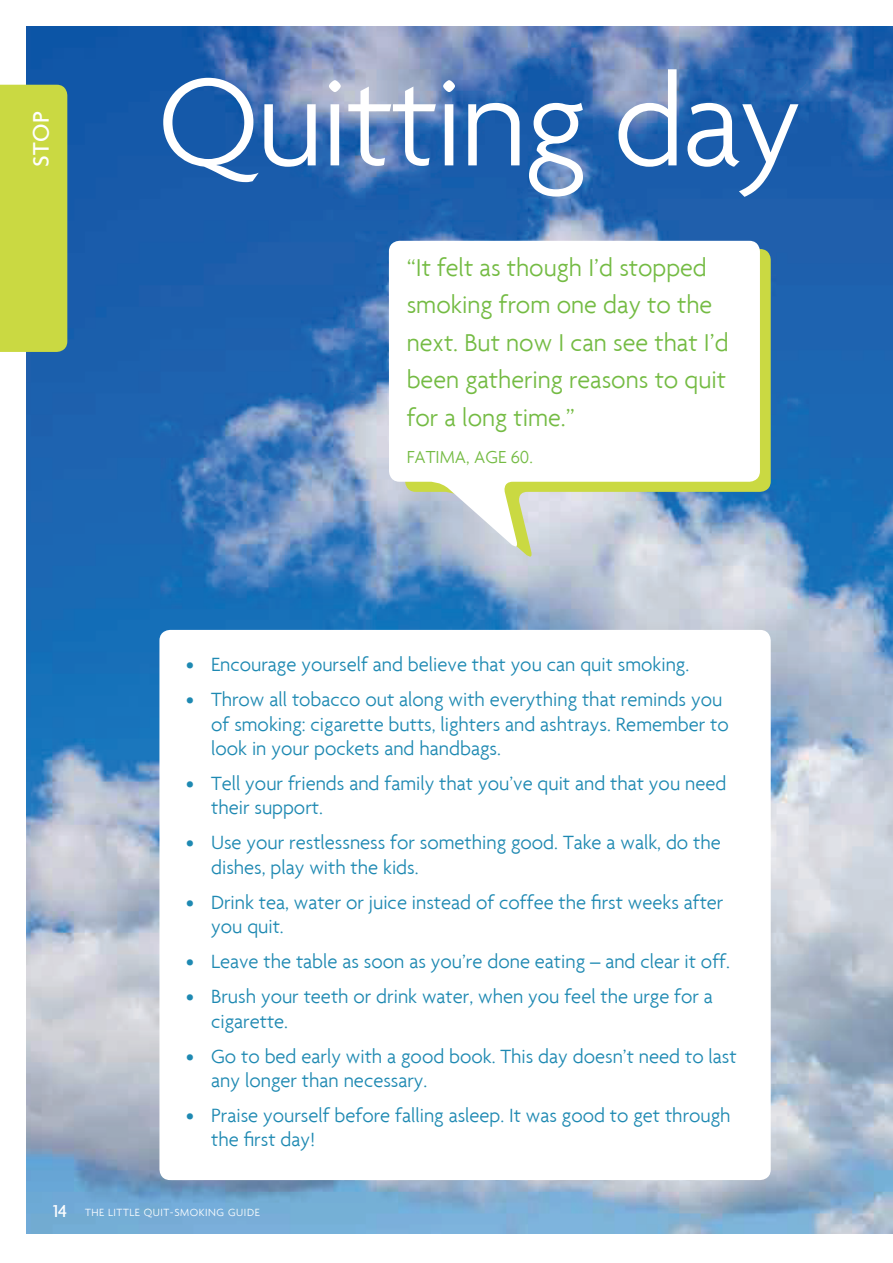
<style>
.page{position:relative;width:893px;height:1263px;background:#fff}
.page>*{position:absolute;margin:0;border:0;box-sizing:border-box;transform-origin:0 0}
.t1{font:300 135px "Agenda";letter-spacing:-.02em;color:#fff}
.t2{font:300 26.25px/37.5px "Agenda";color:#74bb43}
.t3{font:500 24.3px "Agenda";color:#fff}
.t4{font:300 20.7px/24.5px "Agenda";color:#1e89b2}
.t5{font:300 18.75px "Agenda";color:#74bb43}
.t6{font:300 11.25px "Agenda";letter-spacing:.05em;color:#fff}
.s1{font-weight:500}
.s2{font-weight:500;font-size:18.75px}
</style>
<div class="page">
<img style="left:27px;top:27px;width:866px;height:1206px">
<svg style="left:403px;top:249px;width:368px;height:312px;background:#b9ca9f"></svg>
<svg style="left:389px;top:241px;width:371px;height:310px"></svg>
<div style="left:159px;top:630px;width:612px;height:550px;background:#fff;border-radius:11px"></div>
<div style="left:0;top:85px;width:67px;height:267px;background:#cad942"></div>
<p class="t3" style="left:26px;top:167px;width:58px;rotate:-90deg">StOP</p>
<h1 class="t1" style="left:158px;top:43px;width:646px">Quitting day</h1>
<p class="t2" style="left:407px;top:248px;width:323px">“It felt as though I’d stopped smoking from one day to the next. But now I can see that I’d been gathering reasons to quit for a long time.”</p>
<p class="t5" style="left:407px;top:446px;width:128px">FATIMA, AGE 60.</p>
<p class="t4" style="left:186px;top:652px;width:505px"><span class="s1">•</span> Encourage yourself and believe that you can quit smoking.</p>
<p class="t4" style="left:211px;top:687px;width:519px;text-indent:-25px"><span class="s1">•</span> Throw all tobacco out along with everything that reminds you of smoking: cigarette butts, lighters and ashtrays. Remember to look in your pockets and handbags.</p>
<p class="t4" style="left:211px;top:771px;width:517px;text-indent:-25px"><span class="s1">•</span> Tell your friends and family that you’ve quit and that you need their support.</p>
<p class="t4" style="left:211px;top:830px;width:511px;text-indent:-25px"><span class="s1">•</span> Use your restlessness for something good. Take a walk, do the dishes, play with the kids.</p>
<p class="t4" style="left:211px;top:889px;width:514px;text-indent:-25px"><span class="s1">•</span> Drink tea, water or juice instead of coffee the first weeks after you quit.</p>
<p class="t4" style="left:186px;top:949px;width:545px"><span class="s1">•</span> Leave the table as soon as you’re done eating – and clear it off.</p>
<p class="t4" style="left:211px;top:984px;width:503px;text-indent:-25px"><span class="s1">•</span> Brush your teeth or drink water, when you feel the urge for a cigarette.</p>
<p class="t4" style="left:211px;top:1043px;width:527px;text-indent:-25px"><span class="s1">•</span> Go to bed early with a good book. This day doesn’t need to last any longer than necessary.</p>
<p class="t4" style="left:211px;top:1103px;width:521px;text-indent:-25px"><span class="s1">•</span> Praise yourself before falling asleep. It was good to get through the first day!</p>
<p class="t6" style="left:53px;top:1206px;width:208px"><span class="s2">14</span> THE LITTLE QUIT-SMOKING GUIDE</p>
</div>
